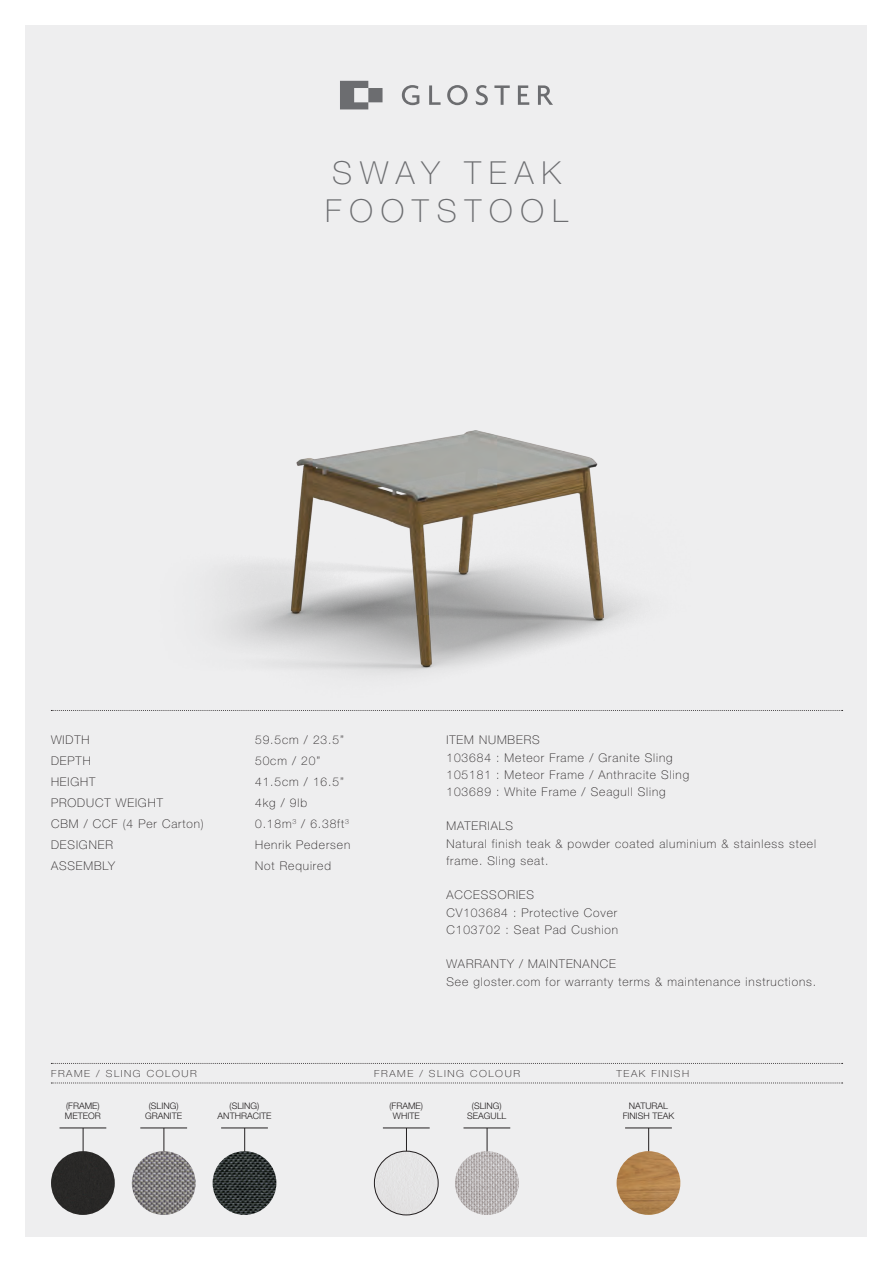
<style>
.page{position:relative;width:893px;height:1263px;background:#fff}
.page>*{position:absolute;margin:0;border:0;box-sizing:border-box;transform-origin:0 0}
.t1{font:100 31.8px "Helvetica Neue LT Pro";letter-spacing:.25em;color:#6c6d70}
.t2{font:100 12px/17.2px "Helvetica Neue LT Pro";letter-spacing:.075em;color:#231f20}
.t3{font:100 9.75px "Helvetica Neue LT Pro";letter-spacing:.15em;color:#231f20;scale:1.08 1}
.t4{font:300 9px/10.8px "Helvetica Neue LT Pro";color:#231f20;text-align:center}
</style>
<div class="page">
<div style="left:26px;top:26px;width:841px;height:1211px;background:#eeeeef"></div>
<svg style="left:51px;top:1083px;width:792px;height:1px"></svg>
<svg style="left:51px;top:1063px;width:792px;height:1px"></svg>
<svg style="left:340px;top:81px;width:213px;height:28px"></svg>
<img style="left:221px;top:431px;width:416px;height:242px">
<svg style="left:51px;top:710px;width:792px;height:1px"></svg>
<hr style="left:463px;top:1128px;width:47px;height:1px;background:#231f20">
<svg style="left:487px;top:1128px;width:1px;height:23px"></svg>
<img style="left:455px;top:1151px;width:64px;height:64px;border-radius:32px">
<hr style="left:383px;top:1128px;width:47px;height:1px;background:#231f20">
<svg style="left:406px;top:1129px;width:1px;height:22px"></svg>
<div style="left:374px;top:1151px;width:64px;height:64px;background:#e3e3e3;border-radius:32px"></div>
<div style="left:374px;top:1151px;width:64px;height:64px;border:1px solid #231f20;border-radius:50%"></div>
<hr style="left:60px;top:1128px;width:46px;height:1px;background:#231f20">
<svg style="left:83px;top:1128px;width:1px;height:23px"></svg>
<div style="left:51px;top:1151px;width:64px;height:64px;background:#292827;border-radius:32px"></div>
<hr style="left:140px;top:1128px;width:47px;height:1px;background:#231f20">
<svg style="left:164px;top:1128px;width:1px;height:23px"></svg>
<img style="left:132px;top:1151px;width:64px;height:64px;border-radius:32px">
<hr style="left:221px;top:1128px;width:47px;height:1px;background:#231f20">
<svg style="left:244px;top:1128px;width:1px;height:23px"></svg>
<img style="left:213px;top:1151px;width:63px;height:64px;border-radius:32px">
<hr style="left:625px;top:1128px;width:47px;height:1px;background:#231f20">
<svg style="left:648px;top:1128px;width:1px;height:23px"></svg>
<img style="left:617px;top:1151px;width:63px;height:64px;border-radius:32px">
<p class="t1" style="left:332px;top:154px;width:230px">SWAY TEAK</p>
<p class="t1" style="left:325px;top:192px;width:244px">FOOTSTOOL</p>
<p class="t2" style="left:51px;top:731px;width:40px">WIDTH</p>
<p class="t2" style="left:51px;top:752px;width:41px">DEPTH</p>
<p class="t2" style="left:51px;top:773px;width:46px">HEIGHT</p>
<p class="t2" style="left:51px;top:794px;width:113px">PRODUCT WEIGHT</p>
<p class="t2" style="left:51px;top:815px;width:154px">CBM / CCF (4 Per Carton)</p>
<p class="t2" style="left:51px;top:836px;width:63px">DESIGNER</p>
<p class="t2" style="left:51px;top:857px;width:66px">ASSEMBLY</p>
<p class="t2" style="left:255px;top:731px;width:90px">59.5cm / 23.5”</p>
<p class="t2" style="left:255px;top:752px;width:67px">50cm / 20”</p>
<p class="t2" style="left:255px;top:773px;width:90px">41.5cm / 16.5”</p>
<p class="t2" style="left:255px;top:794px;width:53px">4kg / 9lb</p>
<p class="t2" style="left:255px;top:815px;width:95px">0.18m<sup>3</sup> / 6.38ft<sup>3</sup></p>
<p class="t2" style="left:255px;top:836px;width:97px">Henrik Pedersen</p>
<p class="t2" style="left:255px;top:857px;width:77px">Not Required</p>
<p class="t2" style="left:446px;top:731px;width:95px">ITEM NUMBERS</p>
<p class="t2" style="left:446px;top:748px;width:228px">103684 : Meteor Frame / Granite Sling</p>
<p class="t2" style="left:446px;top:766px;width:244px">105181 : Meteor Frame / Anthracite Sling</p>
<p class="t2" style="left:446px;top:783px;width:221px">103689 : White Frame / Seagull Sling</p>
<p class="t2" style="left:446px;top:817px;width:68px">MATERIALS</p>
<p class="t2" style="left:446px;top:835px;width:371px">Natural finish teak &amp; powder coated aluminium &amp; stainless steel frame. Sling seat.</p>
<p class="t2" style="left:446px;top:886px;width:89px">ACCESSORIES</p>
<p class="t2" style="left:446px;top:904px;width:172px">CV103684 : Protective Cover</p>
<p class="t2" style="left:446px;top:921px;width:173px">C103702 : Seat Pad Cushion</p>
<p class="t2" style="left:446px;top:955px;width:171px">WARRANTY / MAINTENANCE</p>
<p class="t2" style="left:446px;top:973px;width:371px">See gloster.com for warranty terms &amp; maintenance instructions.</p>
<p class="t3" style="left:51px;top:1067px;width:136px">FRAME / SLING COLOUR</p>
<p class="t4" style="left:66px;top:1100px;width:35px">(FRAME)</p>
<p class="t4" style="left:65px;top:1111px;width:37px">METEOR</p>
<p class="t3" style="left:374px;top:1067px;width:136px">FRAME / SLING COLOUR</p>
<p class="t4" style="left:467px;top:1100px;width:41px">(SLING)<br>SEAGULL</p>
<p class="t3" style="left:617px;top:1067px;width:69px">TEAK FINISH</p>
<p class="t4" style="left:149px;top:1100px;width:31px">(SLING)</p>
<p class="t4" style="left:145px;top:1111px;width:39px">GRANITE</p>
<p class="t4" style="left:218px;top:1100px;width:55px">(SLING)<br>ANTHRACITE</p>
<p class="t4" style="left:623px;top:1100px;width:53px">NATURAL<br>FINISH TEAK</p>
<p class="t4" style="left:389px;top:1100px;width:35px">(FRAME)</p>
<p class="t4" style="left:393px;top:1111px;width:28px">WHITE</p>
</div>
